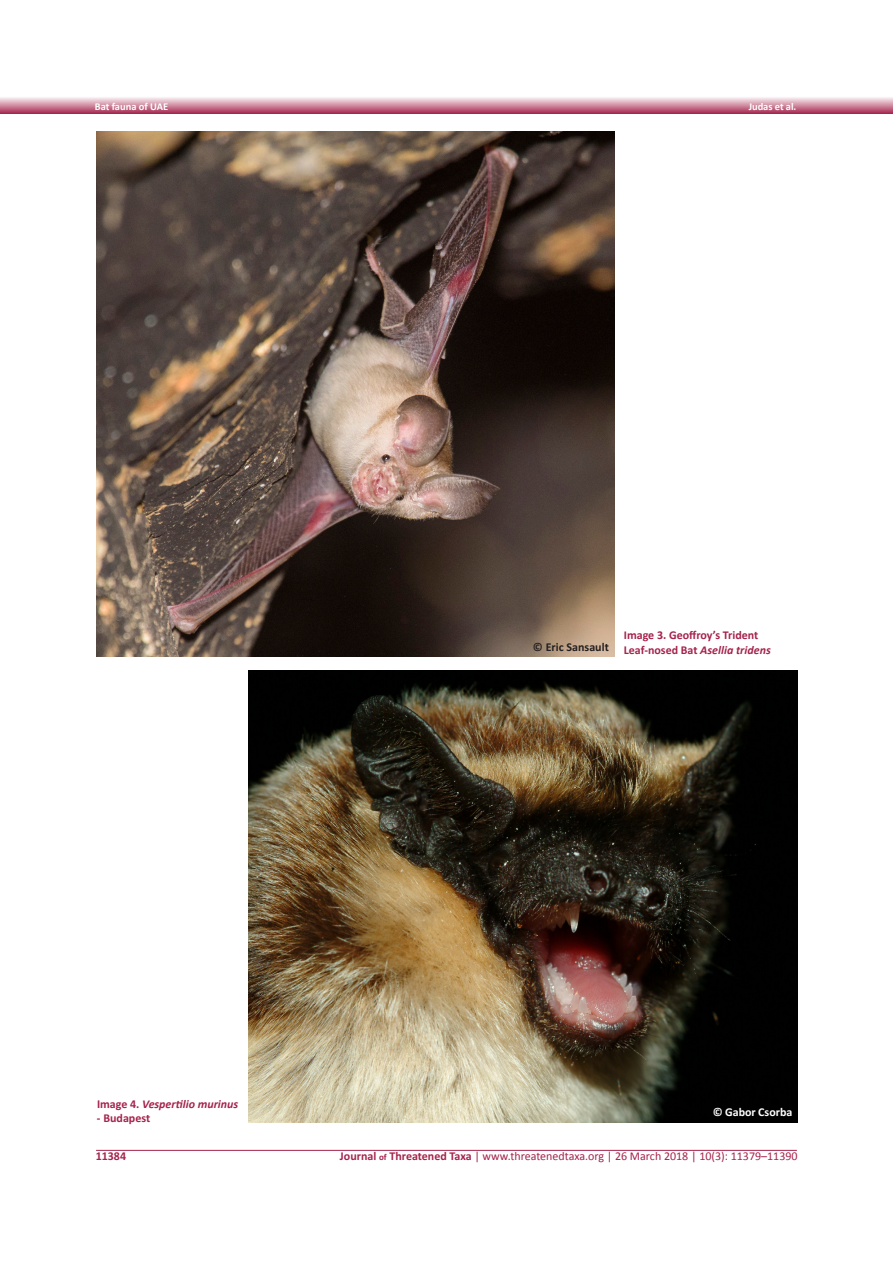
<style>
.page{position:relative;width:893px;height:1263px;background:#fff}
.page>*{position:absolute;margin:0;border:0;box-sizing:border-box;transform-origin:0 0}
.t1{font:12px "Calibri";color:#a5234c}
.t2{font:italic 700 12px "Calibri";color:#a5234c}
.t3{font:700 12px "Calibri";color:#a5234c}
.t4{font:12px "Calibri Bold 2";color:#a5234c}
.t5{font:12px "Calibri Bold 2";color:#231f20}
.t6{font:12px "Calibri Bold 2";color:#fff}
.t7{font:700 10.5px "Calibri";letter-spacing:-.005em;color:#fff}
.s1{font-family:"Calibri Bold 2";font-weight:400;font-style:normal}
.s2{font-family:"Calibri Bold 2"}
.s3{font-family:"Calibri Bold 2";font-size:9px}
</style>
<div class="page">
<svg style="left:0;top:97px;width:893px;height:16px;background:#d291a5"></svg>
<hr style="left:96px;top:1150px;width:701px;height:1px;background:#a5234c">
<img style="left:249px;top:671px;width:548px;height:451px">
<img style="left:96px;top:132px;width:519px;height:524px">
<p class="t7" style="left:95px;top:100px;width:75px">Bat fauna of UAE</p>
<p class="t7" style="left:749px;top:100px;width:49px">Judas et al.</p>
<p class="t5" style="left:533px;top:639px;width:77px">© Eric Sansault</p>
<p class="t3" style="left:624px;top:628px;width:136px">Image 3. Geoffroy’s Trident</p>
<p class="t2" style="left:624px;top:642px;width:148px"><span class="s1">Leaf-nosed Bat</span> Asellia tridens</p>
<p class="t2" style="left:97px;top:1096px;width:143px"><span class="s1">Image 4.</span> Vespertilio murinus</p>
<p class="t4" style="left:97px;top:1110px;width:55px">- Budapest</p>
<p class="t4" style="left:96px;top:1148px;width:32px">11384</p>
<p class="t6" style="left:713px;top:1104px;width:81px">© Gabor Csorba</p>
<p class="t1" style="left:340px;top:1148px;width:459px"><span class="s2">Journal</span> <span class="s3">of</span> <span class="s2">Threatened Taxa</span> | www.threatenedtaxa.org | 26 March 2018 | 10(3): 11379–11390</p>
</div>
